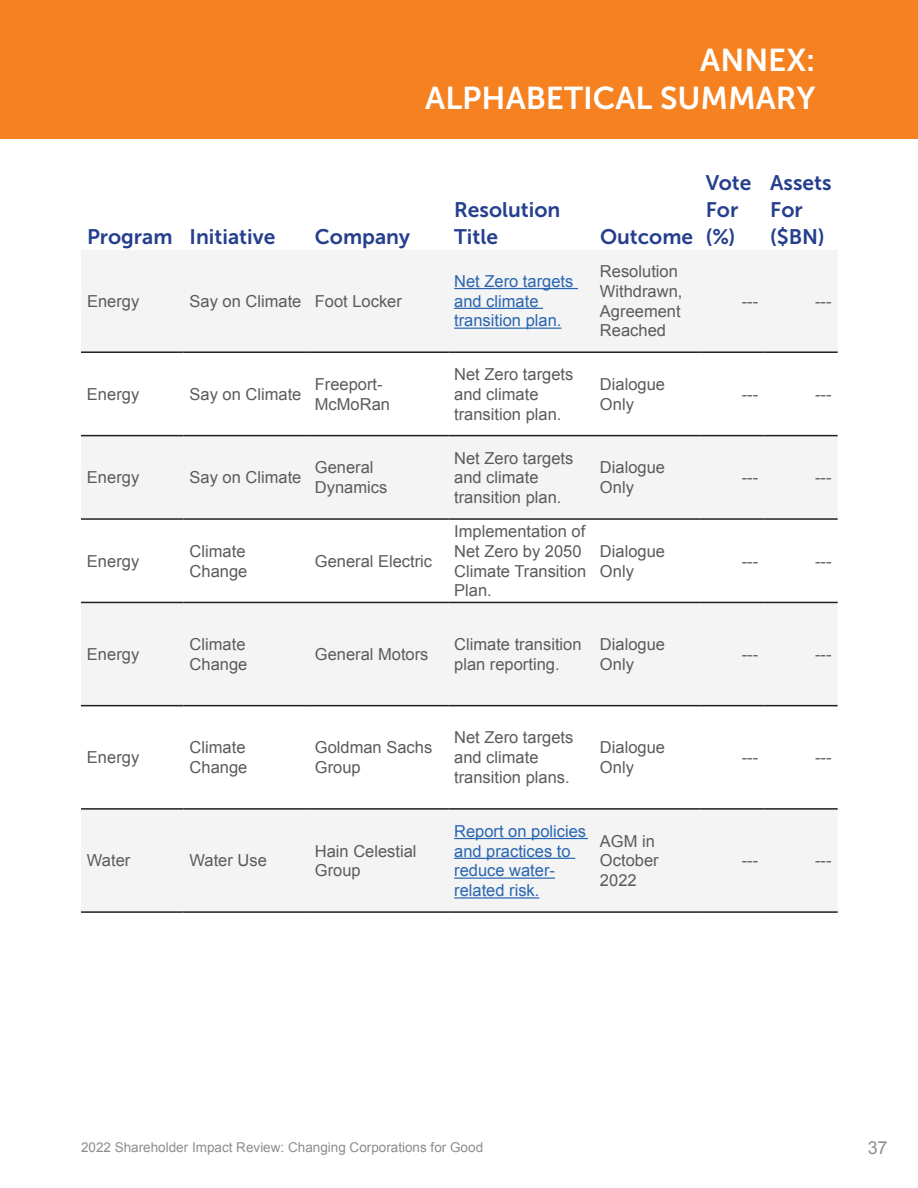
<style>
.page{position:relative;width:918px;height:1188px;background:#fff}
.page>*{position:absolute;margin:0;border:0;box-sizing:border-box;transform-origin:0 0}
.t1{font:31.5px/37.8px "Museo Sans 700";color:#fff;text-align:right}
.t2{font:21px/27px "Museo Sans 700";color:#253f8e}
.t3{font:18px "Arial";color:#5c5b5c}
.t4{font:16.5px/19.8px "Arial";color:#5c5b5c}
.t5{font:16.5px/19.8px "Arial";color:#2865b1}
.t6{font:13.5px "Arial";color:#5c5b5c}
</style>
<div class="page">
<div style="left:0;top:0;width:918px;height:139px;background:#f58120"></div>
<svg style="left:81px;top:250px;width:757px;height:661px;fill:#f4f4f4"></svg>
<hr style="left:81px;top:351px;width:103px;height:2px;background:#231f20">
<hr style="left:184px;top:351px;width:125px;height:2px;background:#231f20">
<hr style="left:309px;top:351px;width:139px;height:2px;background:#231f20">
<hr style="left:448px;top:351px;width:146px;height:2px;background:#231f20">
<hr style="left:594px;top:351px;width:106px;height:2px;background:#231f20">
<hr style="left:81px;top:435px;width:103px;height:1px;background:#231f20">
<hr style="left:184px;top:435px;width:125px;height:1px;background:#231f20">
<hr style="left:309px;top:435px;width:139px;height:1px;background:#231f20">
<hr style="left:448px;top:435px;width:146px;height:1px;background:#231f20">
<hr style="left:594px;top:435px;width:106px;height:1px;background:#231f20">
<hr style="left:81px;top:518px;width:103px;height:2px;background:#231f20">
<hr style="left:184px;top:518px;width:125px;height:2px;background:#231f20">
<hr style="left:309px;top:518px;width:139px;height:2px;background:#231f20">
<hr style="left:448px;top:518px;width:146px;height:2px;background:#231f20">
<hr style="left:594px;top:518px;width:106px;height:2px;background:#231f20">
<hr style="left:81px;top:602px;width:103px;height:1px;background:#231f20">
<hr style="left:184px;top:602px;width:125px;height:1px;background:#231f20">
<hr style="left:309px;top:602px;width:139px;height:1px;background:#231f20">
<hr style="left:448px;top:602px;width:146px;height:1px;background:#231f20">
<hr style="left:594px;top:602px;width:106px;height:1px;background:#231f20">
<hr style="left:81px;top:705px;width:103px;height:1px;background:#231f20">
<hr style="left:184px;top:705px;width:125px;height:1px;background:#231f20">
<hr style="left:309px;top:705px;width:139px;height:1px;background:#231f20">
<hr style="left:448px;top:705px;width:146px;height:1px;background:#231f20">
<hr style="left:594px;top:705px;width:106px;height:1px;background:#231f20">
<hr style="left:81px;top:808px;width:103px;height:2px;background:#231f20">
<hr style="left:184px;top:808px;width:125px;height:2px;background:#231f20">
<hr style="left:309px;top:808px;width:139px;height:2px;background:#231f20">
<hr style="left:448px;top:808px;width:146px;height:2px;background:#231f20">
<hr style="left:594px;top:808px;width:106px;height:2px;background:#231f20">
<hr style="left:81px;top:911px;width:103px;height:2px;background:#231f20">
<hr style="left:184px;top:911px;width:125px;height:2px;background:#231f20">
<hr style="left:309px;top:911px;width:139px;height:2px;background:#231f20">
<hr style="left:448px;top:911px;width:146px;height:2px;background:#231f20">
<hr style="left:594px;top:911px;width:106px;height:2px;background:#231f20">
<hr style="left:700px;top:351px;width:64px;height:2px;background:#231f20">
<hr style="left:764px;top:351px;width:74px;height:2px;background:#231f20">
<hr style="left:700px;top:435px;width:64px;height:1px;background:#231f20">
<hr style="left:764px;top:435px;width:74px;height:1px;background:#231f20">
<hr style="left:700px;top:518px;width:64px;height:2px;background:#231f20">
<hr style="left:764px;top:518px;width:74px;height:2px;background:#231f20">
<hr style="left:700px;top:602px;width:64px;height:1px;background:#231f20">
<hr style="left:764px;top:602px;width:74px;height:1px;background:#231f20">
<hr style="left:700px;top:705px;width:64px;height:1px;background:#231f20">
<hr style="left:764px;top:705px;width:74px;height:1px;background:#231f20">
<hr style="left:700px;top:808px;width:64px;height:2px;background:#231f20">
<hr style="left:764px;top:808px;width:74px;height:2px;background:#231f20">
<hr style="left:700px;top:911px;width:64px;height:2px;background:#231f20">
<hr style="left:764px;top:911px;width:74px;height:2px;background:#231f20">
<hr style="left:454px;top:288px;width:124px;height:1px;background:#2865b1">
<hr style="left:454px;top:308px;width:89px;height:1px;background:#2865b1">
<hr style="left:454px;top:328px;width:108px;height:1px;background:#2865b1">
<hr style="left:454px;top:838px;width:134px;height:1px;background:#2865b1">
<hr style="left:454px;top:858px;width:121px;height:1px;background:#2865b1">
<hr style="left:454px;top:878px;width:101px;height:1px;background:#2865b1">
<hr style="left:454px;top:897px;width:85px;height:2px;background:#2865b1">
<h1 class="t1" style="left:425px;top:41px;width:392px">ANNEX:<br>ALPHABETICAL SUMMARY</h1>
<p class="t2" style="left:87px;top:223px;width:190px">Program Initiative</p>
<p class="t2" style="left:315px;top:223px;width:97px">Company</p>
<p class="t4" style="left:87px;top:291px;width:54px">Energy</p>
<p class="t4" style="left:190px;top:291px;width:214px">Say on Climate Foot Locker</p>
<p class="t2" style="left:454px;top:196px;width:108px">Resolution<br>Title</p>
<p class="t2" style="left:600px;top:223px;width:95px">Outcome</p>
<p class="t5" style="left:454px;top:271px;width:121px">Net Zero targets and climate transition plan.</p>
<p class="t4" style="left:600px;top:261px;width:84px">Resolution<br>Withdrawn,<br>Agreement<br>Reached</p>
<p class="t2" style="left:706px;top:169px;width:47px">Vote<br>For (%)</p>
<p class="t2" style="left:770px;top:169px;width:63px">Assets<br>For ($BN)</p>
<p class="t4" style="left:742px;top:291px;width:18px">---</p>
<p class="t4" style="left:815px;top:291px;width:18px">---</p>
<p class="t4" style="left:87px;top:384px;width:54px">Energy</p>
<p class="t4" style="left:190px;top:384px;width:113px">Say on Climate</p>
<p class="t4" style="left:315px;top:375px;width:77px">Freeport-<br>McMoRan</p>
<p class="t4" style="left:454px;top:365px;width:121px">Net Zero targets and climate transition plan.</p>
<p class="t4" style="left:600px;top:375px;width:67px">Dialogue<br>Only</p>
<p class="t4" style="left:87px;top:468px;width:54px">Energy</p>
<p class="t4" style="left:190px;top:468px;width:113px">Say on Climate</p>
<p class="t4" style="left:315px;top:458px;width:74px">General<br>Dynamics</p>
<p class="t4" style="left:454px;top:448px;width:121px">Net Zero targets and climate transition plan.</p>
<p class="t4" style="left:600px;top:458px;width:67px">Dialogue<br>Only</p>
<p class="t4" style="left:87px;top:551px;width:54px">Energy</p>
<p class="t4" style="left:190px;top:541px;width:59px">Climate<br>Change</p>
<p class="t4" style="left:315px;top:551px;width:119px">General Electric</p>
<p class="t4" style="left:454px;top:522px;width:134px">Implementation of<br>Net Zero by 2050<br>Climate Transition<br>Plan.</p>
<p class="t4" style="left:600px;top:541px;width:67px">Dialogue<br>Only</p>
<p class="t4" style="left:87px;top:645px;width:54px">Energy</p>
<p class="t4" style="left:190px;top:635px;width:59px">Climate<br>Change</p>
<p class="t4" style="left:315px;top:645px;width:115px">General Motors</p>
<p class="t4" style="left:454px;top:635px;width:129px">Climate transition plan reporting.</p>
<p class="t4" style="left:600px;top:635px;width:67px">Dialogue<br>Only</p>
<p class="t4" style="left:87px;top:748px;width:54px">Energy</p>
<p class="t4" style="left:190px;top:738px;width:59px">Climate<br>Change</p>
<p class="t4" style="left:315px;top:738px;width:119px">Goldman Sachs<br>Group</p>
<p class="t4" style="left:454px;top:728px;width:121px">Net Zero targets and climate transition plans.</p>
<p class="t4" style="left:600px;top:738px;width:67px">Dialogue<br>Only</p>
<p class="t4" style="left:87px;top:851px;width:45px">Water</p>
<p class="t4" style="left:190px;top:851px;width:79px">Water Use</p>
<p class="t4" style="left:315px;top:841px;width:103px">Hain Celestial<br>Group</p>
<p class="t5" style="left:454px;top:821px;width:134px">Report on policies and practices to reduce water&shy;related risk.</p>
<p class="t4" style="left:600px;top:831px;width:60px">AGM in<br>October<br>2022</p>
<p class="t4" style="left:742px;top:384px;width:18px">---</p>
<p class="t4" style="left:815px;top:384px;width:18px">---</p>
<p class="t4" style="left:742px;top:468px;width:18px">---</p>
<p class="t4" style="left:815px;top:468px;width:18px">---</p>
<p class="t4" style="left:742px;top:551px;width:18px">---</p>
<p class="t4" style="left:815px;top:551px;width:18px">---</p>
<p class="t4" style="left:742px;top:645px;width:18px">---</p>
<p class="t4" style="left:815px;top:645px;width:18px">---</p>
<p class="t4" style="left:742px;top:748px;width:18px">---</p>
<p class="t4" style="left:815px;top:748px;width:18px">---</p>
<p class="t4" style="left:742px;top:851px;width:18px">---</p>
<p class="t4" style="left:815px;top:851px;width:18px">---</p>
<p class="t6" style="left:81px;top:1139px;width:404px">2022 Shareholder Impact Review: Changing Corporations for Good</p>
<p class="t3" style="left:867px;top:1136px;width:22px">37</p>
</div>
